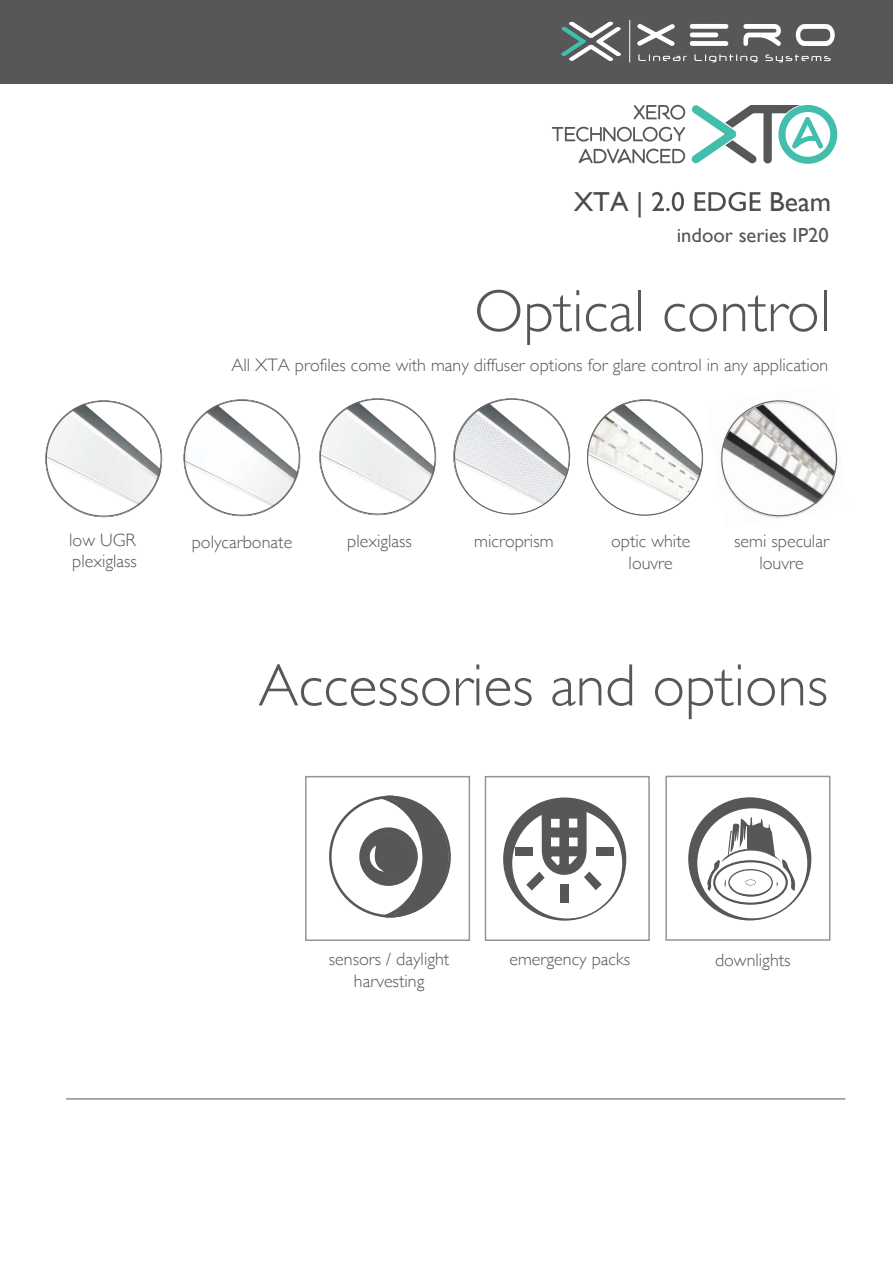
<style>
.page{position:relative;width:893px;height:1263px;background:#fff}
.page>*{position:absolute;margin:0;border:0;box-sizing:border-box;transform-origin:0 0}
.t1{font:300 60px "Gill Sans";color:#565759}
.t2{font:27.45px "Gill Sans";color:#4c4c4c}
.t3{font:20.4px "Gill Sans";color:#565759}
.t4{font:300 18px/21.6px "Gill Sans";color:#565759;text-align:center}
</style>
<div class="page">
<div style="left:665px;top:776px;width:165px;height:165px;border:2px solid #939598"></div>
<div style="left:485px;top:776px;width:165px;height:165px;border:2px solid #939598"></div>
<div style="left:305px;top:776px;width:165px;height:165px;border:2px solid #939598"></div>
<hr style="left:66px;top:1098px;width:779px;height:1px;background:#565759">
<div style="left:0;top:0;width:893px;height:84px;background:#565759"></div>
<svg style="left:638px;top:54px;width:49px;height:7px"></svg>
<svg style="left:694px;top:54px;width:63px;height:8px"></svg>
<svg style="left:765px;top:54px;width:66px;height:8px"></svg>
<svg style="left:743px;top:24px;width:38px;height:22px"></svg>
<svg style="left:796px;top:24px;width:39px;height:22px"></svg>
<svg style="left:690px;top:24px;width:38px;height:22px"></svg>
<svg style="left:637px;top:24px;width:38px;height:22px"></svg>
<hr style="left:629px;top:20px;width:1px;height:42px;background:#fff">
<svg style="left:561px;top:21px;width:60px;height:40px"></svg>
<svg style="left:691px;top:105px;width:147px;height:59px"></svg>
<svg style="left:634px;top:105px;width:51px;height:15px"></svg>
<svg style="left:552px;top:127px;width:133px;height:15px"></svg>
<svg style="left:578px;top:149px;width:107px;height:14px"></svg>
<svg style="left:503px;top:797px;width:123px;height:124px;background:#636466"></svg>
<div style="left:512px;top:808px;width:110px;height:110px;background:#fff;border-radius:50%"></div>
<svg style="left:542px;top:804px;width:45px;height:71px"></svg>
<svg style="left:526px;top:872px;width:19px;height:18px"></svg>
<svg style="left:584px;top:871px;width:18px;height:19px"></svg>
<div style="left:515px;top:847px;width:17px;height:9px;background:#565759"></div>
<div style="left:596px;top:847px;width:17px;height:9px;background:#565759"></div>
<div style="left:560px;top:885px;width:8px;height:18px;background:#565759"></div>
<svg style="left:615px;top:836px;width:4px;height:9px"></svg>
<div style="left:688px;top:797px;width:123px;height:123px;background:#565759;border-radius:50%"></div>
<div style="left:697px;top:808px;width:110px;height:110px;background:#fff;border-radius:50%"></div>
<svg style="left:707px;top:817px;width:88px;height:88px"></svg>
<svg style="left:329px;top:795px;width:122px;height:123px"></svg>
<svg style="left:652px;top:192px;width:32px;height:19px"></svg>
<svg style="left:695px;top:192px;width:66px;height:19px"></svg>
<img style="left:453px;top:398px;width:118px;height:115px">
<img style="left:587px;top:399px;width:116px;height:117px">
<img style="left:319px;top:398px;width:118px;height:118px">
<img style="left:183px;top:399px;width:118px;height:118px">
<img style="left:720px;top:400px;width:118px;height:118px">
<img style="left:45px;top:400px;width:118px;height:118px">
<h2 class="t2" style="left:574px;top:185px;width:71px">XTA |</h2>
<h2 class="t2" style="left:769px;top:185px;width:64px">Beam</h2>
<p class="t3" style="left:677px;top:223px;width:153px">indoor series IP20</p>
<h1 class="t1" style="left:474px;top:264px;width:358px">Optical control</h1>
<p class="t4" style="left:231px;top:354px;width:599px">All XTA profiles come with many diffuser options for glare control in any application</p>
<p class="t4" style="left:69px;top:528px;width:69px;text-align:left">low UGR plexiglass</p>
<p class="t4" style="left:192px;top:530px;width:102px">polycarbonate</p>
<p class="t4" style="left:347px;top:530px;width:66px">plexiglass</p>
<p class="t4" style="left:474px;top:529px;width:81px">microprism</p>
<p class="t4" style="left:611px;top:530px;width:81px">optic white louvre</p>
<p class="t4" style="left:734px;top:530px;width:96px">semi specular louvre</p>
<h1 class="t1" style="left:258px;top:638px;width:571px">Accessories and options</h1>
<p class="t4" style="left:329px;top:947px;width:122px">sensors / daylight</p>
<p class="t4" style="left:509px;top:947px;width:122px">emergency packs</p>
<p class="t4" style="left:354px;top:969px;width:72px">harvesting</p>
<p class="t4" style="left:715px;top:948px;width:77px">downlights</p>
</div>
